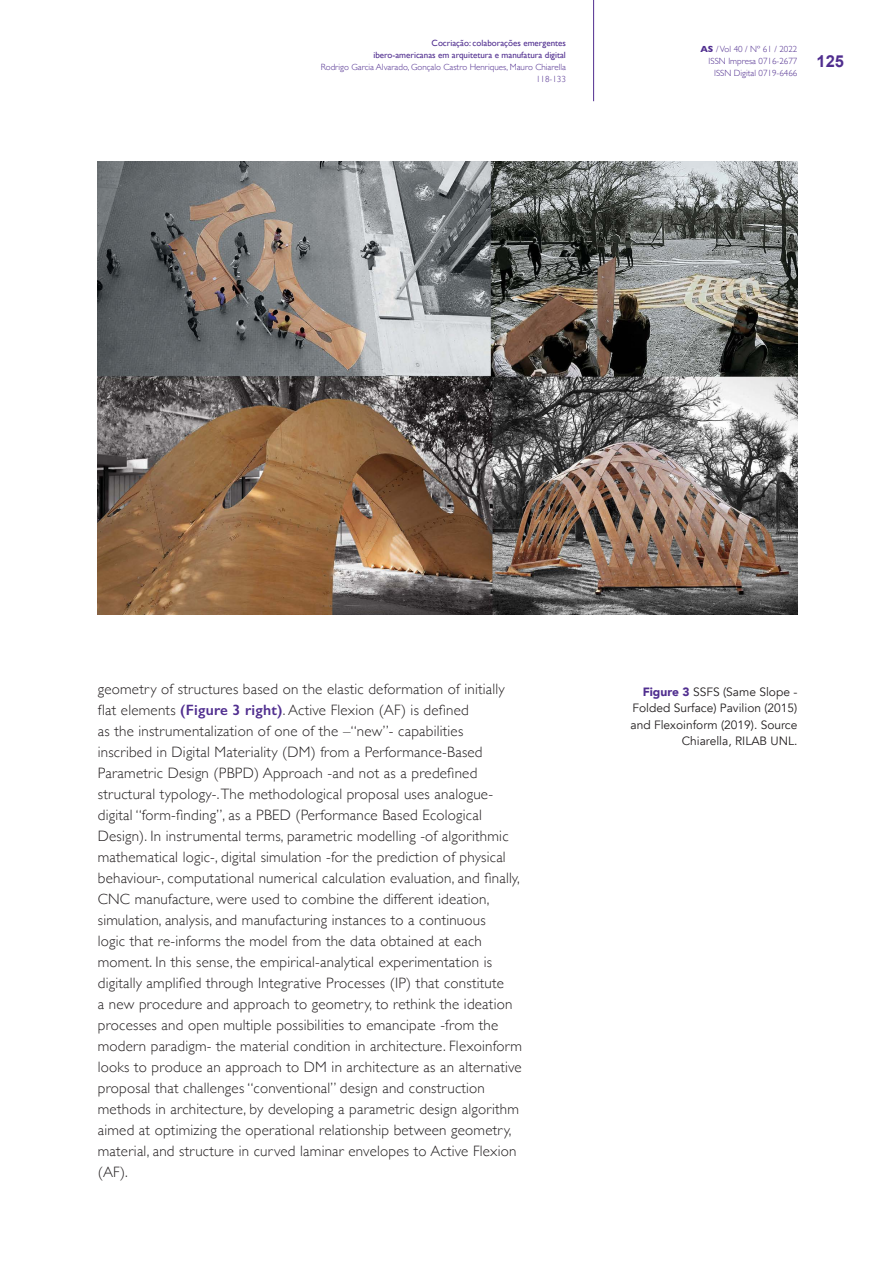
<style>
.page{position:relative;width:876px;height:1280px;background:#fff}
.page>*{position:absolute;margin:0;border:0;box-sizing:border-box;transform-origin:0 0}
.t1{font:700 16.5px "Arial";color:#502e8f}
._04_cuerpo_texto{font:300 15px/21px "Gill Sans";letter-spacing:.015em;color:#231f20}
._08_notas_al_pie{font:12px/16.5px "Avenir";color:#231f20;text-align:right}
.t2{font:300 9px/12px "Gill Sans";color:#502e8f;text-align:right}
.t3{font:9px/12px "Gill Sans";color:#502e8f;text-align:right}
.s1{font-weight:700}
.s2{font-weight:600;color:#502e8f}
.s3{font-weight:900;color:#502e8f}
</style>
<div class="page">
<hr style="left:593px;top:0;width:1px;height:101px;background:#502e8f">
<img style="left:98px;top:162px;width:699px;height:452px">
<p class="t3" style="left:373px;top:37px;width:194px">Cocriação: colaborações emergentes ibero-americanas em arquitetura e manufatura digital</p>
<p class="t2" style="left:321px;top:61px;width:247px">Rodrigo Garcia Alvarado, Gonçalo Castro Henriques, Mauro Chiarella<br>118-133</p>
<p class="t2" style="left:700px;top:43px;width:98px"><span class="s1">AS</span> / Vol 40 / Nº 61 / 2022<br>ISSN Impresa 0716-2677<br>ISSN Digital 0719-6466</p>
<p class="t1" style="left:816px;top:51px;width:29px">125</p>
<p class="_04_cuerpo_texto" style="left:98px;top:678px;width:426px">geometry of structures based on the elastic deformation of initially flat elements <span class="s2">(Figure 3 right)</span>. Active Flexion (AF) is defined<br>as the instrumentalization of one of the –“new”- capabilities<br>inscribed in Digital Materiality (DM) from a Performance-Based Parametric Design (PBPD) Approach -and not as a predefined structural typology-. The methodological proposal uses analogue&shy;digital “form-finding”, as a PBED (Performance Based Ecological Design). In instrumental terms, parametric modelling -of algorithmic mathematical logic-, digital simulation -for the prediction of physical behaviour-, computational numerical calculation evaluation, and finally, CNC manufacture, were used to combine the different ideation, simulation, analysis, and manufacturing instances to a continuous<br>logic that re-informs the model from the data obtained at each moment. In this sense, the empirical-analytical experimentation is digitally amplified through Integrative Processes (IP) that constitute<br>a new procedure and approach to geometry, to rethink the ideation processes and open multiple possibilities to emancipate -from the modern paradigm- the material condition in architecture. Flexoinform looks to produce an approach to DM in architecture as an alternative proposal that challenges “conventional” design and construction methods in architecture, by developing a parametric design algorithm aimed at optimizing the operational relationship between geometry, material, and structure in curved laminar envelopes to Active Flexion (AF).</p>
<p class="_08_notas_al_pie" style="left:630px;top:683px;width:168px"><span class="s3">Figure 3</span> SSFS (Same Slope -<br>Folded Surface) Pavilion (2015) and Flexoinform (2019). Source<br>Chiarella, RILAB UNL.</p>
</div>
